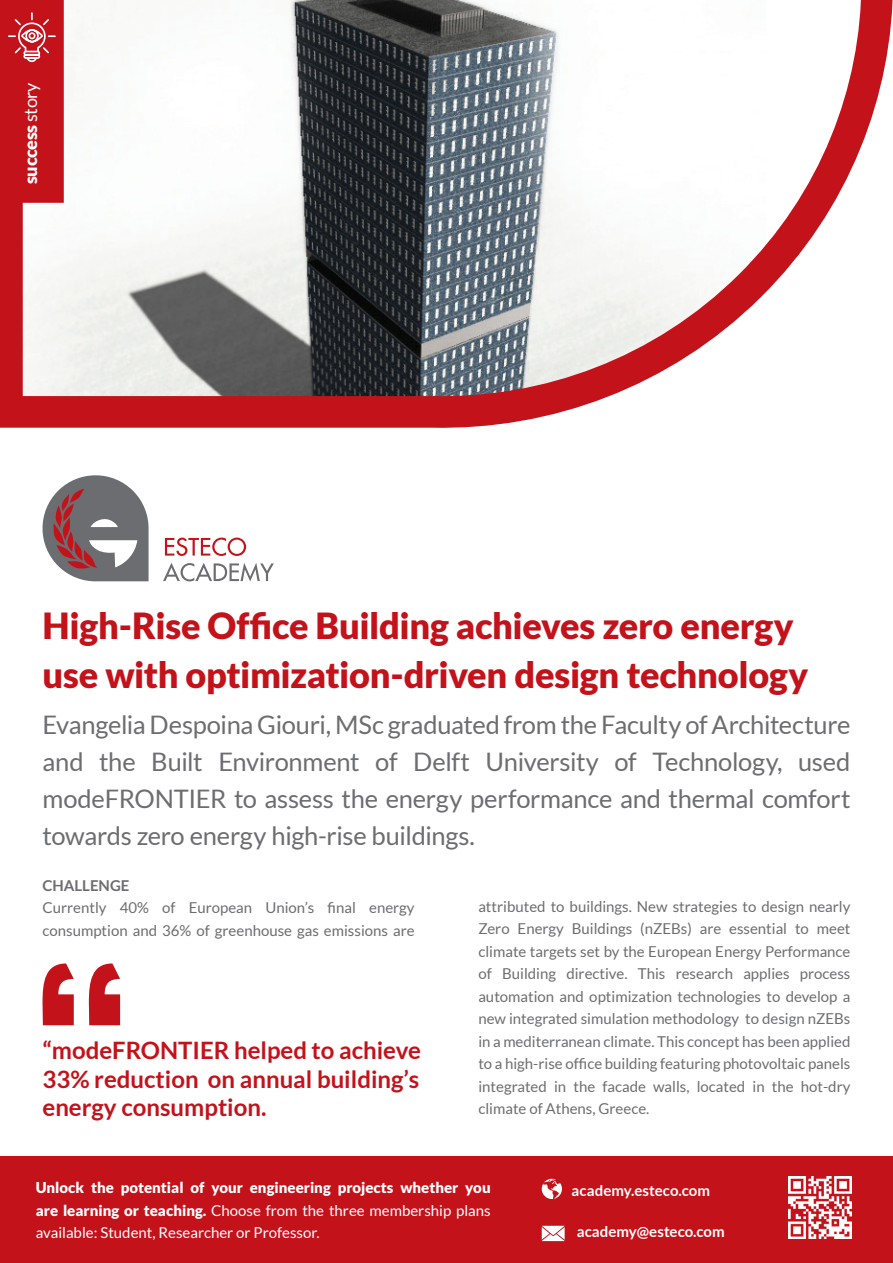
<style>
.page{position:relative;width:893px;height:1263px;background:#fff}
.page>*{position:absolute;margin:0;border:0;box-sizing:border-box;transform-origin:0 0}
.t1{font:900 36px/48.6px "Lato";letter-spacing:-.01em;color:#c4121a}
.t2{font:25.5px/36.8px "Lato";letter-spacing:-.015em;color:#6c6d70;text-align:justify}
.t3{font:700 24px/28.8px "Lato";color:#c4121a;text-align:justify}
.t4{font:900 18px "Lato";letter-spacing:-.02em;color:#fff}
.t5{font:15px/22.5px "Lato";color:#6c6d70}
.t6{font:900 15px/22.5px "Lato";color:#fff;text-align:justify}
.t7{font:700 15px "Lato";letter-spacing:.005em;color:#fff}
.t8{font:700 15px "Lato";color:#6c6d70}
.s1{font-weight:400}
</style>
<div class="page">
<svg style="left:0;top:0;width:893px;height:428px"></svg>
<div style="left:0;top:1157px;width:893px;height:106px;background:#c4121a"></div>
<svg style="left:165px;top:538px;width:81px;height:18px"></svg>
<svg style="left:163px;top:563px;width:111px;height:18px"></svg>
<svg style="left:42px;top:475px;width:107px;height:107px"></svg>
<svg style="left:542px;top:1179px;width:20px;height:20px"></svg>
<svg style="left:542px;top:1226px;width:23px;height:15px"></svg>
<svg style="left:0;top:0;width:64px;height:203px;background:#c61b22"></svg>
<svg style="left:43px;top:963px;width:77px;height:62px"></svg>
<img style="left:789px;top:1176px;width:62px;height:62px">
<p class="t4" style="left:20px;top:184px;width:103px;rotate:-90deg">success <span class="s1">story</span></p>
<p class="t1" style="left:43px;top:601px;width:767px">High-Rise Office Building achieves zero energy use with optimization-driven design technology</p>
<p class="t2" style="left:43px;top:706px;width:809px">Evangelia Despoina Giouri, MSc graduated from the Faculty of Architecture and the Built Environment of Delft University of Technology, used modeFRONTIER to assess the energy performance and thermal comfort towards zero energy high-rise buildings.</p>
<p class="t8" style="left:43px;top:876px;width:88px">CHALLENGE</p>
<p class="t5" style="left:43px;top:896px;width:374px">Currently 40% of European Union’s final energy consumption and 36% of greenhouse gas emissions are</p>
<p class="t5" style="left:478px;top:895px;width:374px;text-align:justify">attributed to buildings. New strategies to design nearly Zero Energy Buildings (nZEBs) are essential to meet climate targets set by the European Energy Performance of Building directive. This research applies process automation and optimization technologies to develop a new integrated simulation methodology to design nZEBs in a mediterranean climate. This concept has been applied to a high-rise office building featuring photovoltaic panels integrated in the facade walls, located in the hot-dry climate of Athens, Greece.</p>
<p class="t3" style="left:43px;top:1035px;width:380px">“modeFRONTIER helped to achieve 33% reduction on annual building’s energy consumption.</p>
<p class="t6" style="left:36px;top:1176px;width:456px">Unlock the potential of your engineering projects whether you are learning or teaching. <span class="s1">Choose from the three membership plans available: Student, Researcher or Professor.</span></p>
<p class="t7" style="left:572px;top:1182px;width:140px">academy.esteco.com</p>
<p class="t7" style="left:577px;top:1223px;width:149px">academy@esteco.com</p>
</div>
